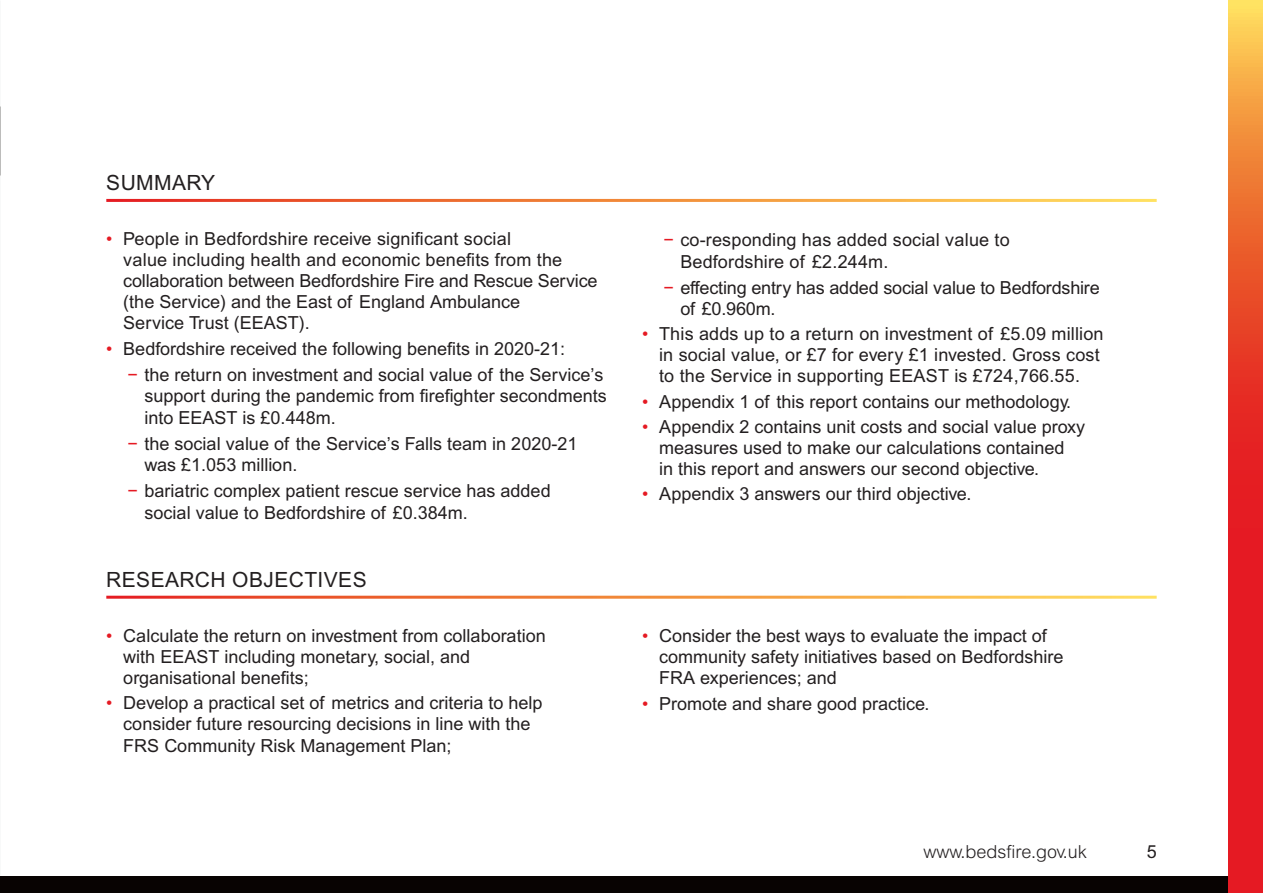
<style>
.page{position:relative;width:1263px;height:893px;background:#fff}
.page>*{position:absolute;margin:0;border:0;box-sizing:border-box;transform-origin:0 0}
.t1{font:21px "Arial MT Pro";letter-spacing:.02em;color:#231f20}
.t2{font:18px/21px "Arial MT Pro";color:#231f20}
.t3{font:300 18px "Arial MT Pro";color:#231f20}
.s1{color:#e51a23}
</style>
<div class="page">
<img style="left:0;top:0;width:1px;height:876px">
<div style="left:0;top:876px;width:1263px;height:17px;background:#080302"></div>
<svg style="left:1229px;top:0;width:34px;height:893px;background:#e9452b"></svg>
<p class="t1" style="left:106px;top:171px;width:110px">SUMMARY</p>
<p class="t2" style="left:123px;top:229px;width:476px;text-indent:-17px"><span class="s1">•</span> People in Bedfordshire receive significant social<br>value including health and economic benefits from the collaboration between Bedfordshire Fire and Rescue Service (the Service) and the East of England Ambulance<br>Service Trust (EEAST).</p>
<p class="t2" style="left:128px;top:336px;width:477px;line-height:25.8px;text-indent:-21px"><span class="s1">•</span> Bedfordshire received the following benefits in 2020-21:<br><span class="s1">−</span> the return on investment and social value of the Service’s</p>
<p class="t2" style="left:145px;top:386px;width:464px;line-height:21.6px">support during the pandemic from firefighter secondments into EEAST is £0.448m.</p>
<p class="t2" style="left:145px;top:433px;width:434px;line-height:21.6px;text-indent:-17px"><span class="s1">−</span> the social value of the Service’s Falls team in 2020-21 was £1.053 million.</p>
<p class="t2" style="left:145px;top:481px;width:408px;line-height:21.6px;text-indent:-17px"><span class="s1">−</span> bariatric complex patient rescue service has added social value to Bedfordshire of £0.384m.</p>
<p class="t1" style="left:106px;top:568px;width:262px">RESEARCH OBJECTIVES</p>
<p class="t2" style="left:123px;top:626px;width:424px;text-indent:-17px"><span class="s1">•</span> Calculate the return on investment from collaboration with EEAST including monetary, social, and organisational benefits;</p>
<p class="t2" style="left:123px;top:693px;width:421px;text-indent:-17px"><span class="s1">•</span> Develop a practical set of metrics and criteria to help consider future resourcing decisions in line with the<br>FRS Community Risk Management Plan;</p>
<p class="t2" style="left:680px;top:230px;width:331px;line-height:21.6px;text-indent:-17px"><span class="s1">−</span> co-responding has added social value to<br>Bedfordshire of £2.244m.</p>
<p class="t2" style="left:680px;top:277px;width:421px;line-height:21.6px;text-indent:-17px"><span class="s1">−</span> effecting entry has added social value to Bedfordshire of £0.960m.</p>
<p class="t2" style="left:659px;top:324px;width:446px;text-indent:-17px"><span class="s1">•</span> This adds up to a return on investment of £5.09 million in social value, or £7 for every £1 invested. Gross cost to the Service in supporting EEAST is £724,766.55.</p>
<p class="t2" style="left:642px;top:392px;width:430px"><span class="s1">•</span> Appendix 1 of this report contains our methodology.</p>
<p class="t2" style="left:659px;top:417px;width:428px;text-indent:-17px"><span class="s1">•</span> Appendix 2 contains unit costs and social value proxy measures used to make our calculations contained<br>in this report and answers our second objective.</p>
<p class="t2" style="left:642px;top:484px;width:331px"><span class="s1">•</span> Appendix 3 answers our third objective.</p>
<p class="t2" style="left:659px;top:626px;width:406px;text-indent:-17px"><span class="s1">•</span> Consider the best ways to evaluate the impact of community safety initiatives based on Bedfordshire<br>FRA experiences; and</p>
<p class="t2" style="left:642px;top:694px;width:289px"><span class="s1">•</span> Promote and share good practice.</p>
<p class="t3" style="left:924px;top:841px;width:165px">www.bedsfire.gov.uk</p>
<p class="t2" style="left:1147px;top:842px;width:12px">5</p>
</div>
